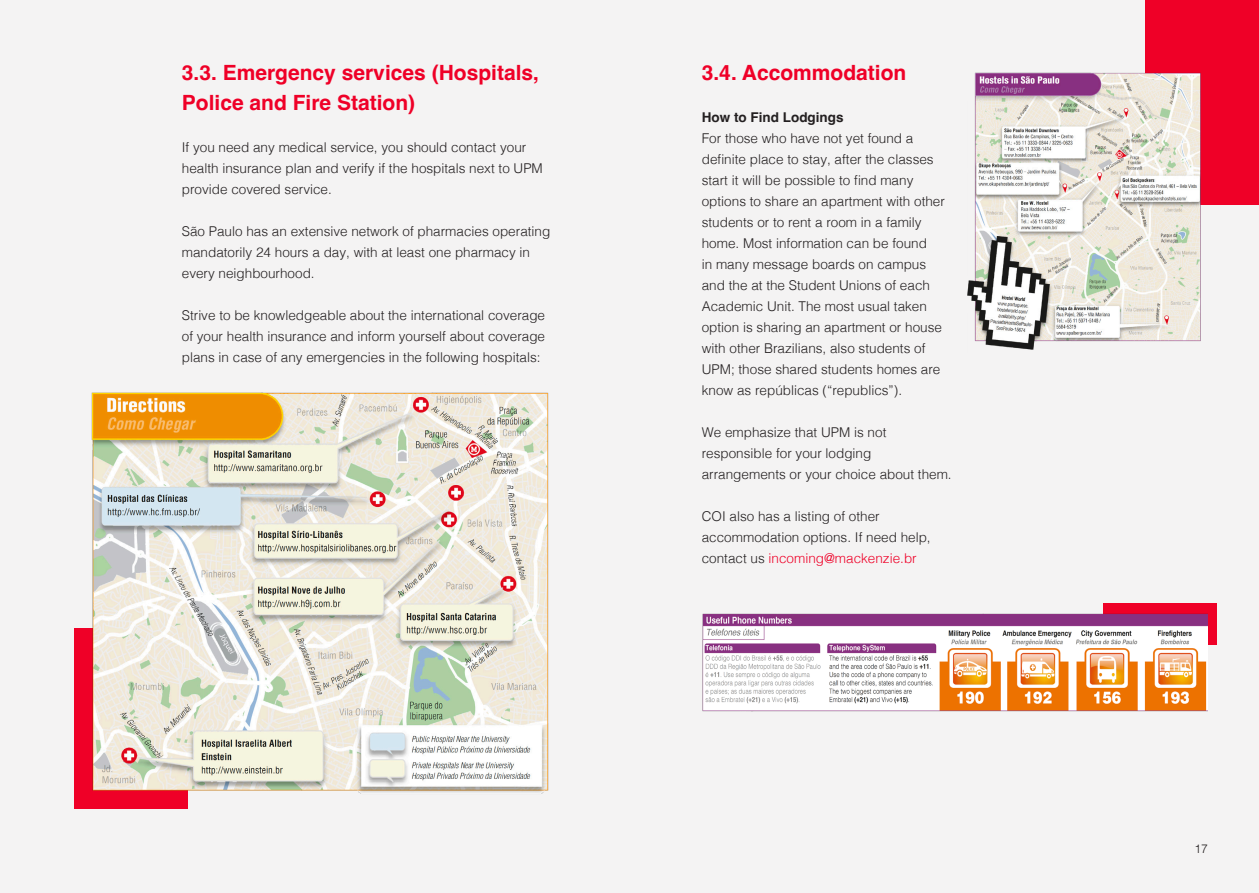
<style>
.page{position:relative;width:1259px;height:893px;background:#f4f3f3}
.page>*{position:absolute;margin:0;border:0;box-sizing:border-box;transform-origin:0 0}
.Paragraph_Style_1{font:700 21px/30px "Helvetica";color:#ef0027}
.t1{font:300 13.5px/21px "Helvetica";color:#231f20}
.t2{font:700 13.5px "Helvetica";color:#231f20}
.t3{font:300 12px "Helvetica";color:#231f20}
.s1{color:#ef0027}
</style>
<div class="page">
<div style="left:1145px;top:0;width:114px;height:204px;background:#ef0027"></div>
<div style="left:1103px;top:603px;width:114px;height:41px;background:#ef0027"></div>
<img style="left:967px;top:72px;width:241px;height:278px">
<img style="left:702px;top:613px;width:506px;height:99px">
<div style="left:74px;top:628px;width:114px;height:181px;background:#ef0027"></div>
<img style="left:91px;top:392px;width:458px;height:402px">
<p class="Paragraph_Style_1" style="left:182px;top:59px;width:359px">3.3. Emergency services (Hospitals,<br>Police and Fire Station)</p>
<p class="t1" style="left:182px;top:135px;width:362px">If you need any medical service, you should contact your health insurance plan and verify if the hospitals next to UPM provide covered service.</p>
<p class="t1" style="left:182px;top:219px;width:370px">São Paulo has an extensive network of pharmacies operating mandatorily 24 hours a day, with at least one pharmacy in every neighbourhood.</p>
<p class="t1" style="left:182px;top:303px;width:365px;text-align:justify">Strive to be knowledgeable about the international coverage of your health insurance and inform yourself about coverage plans in case of any emergencies in the following hospitals:</p>
<p class="Paragraph_Style_1" style="left:702px;top:59px;width:206px">3.4. Accommodation</p>
<p class="t2" style="left:702px;top:109px;width:143px">How to Find Lodgings</p>
<p class="t1" style="left:702px;top:126px;width:245px">For those who have not yet found a definite place to stay, after the classes start it will be possible to find many options to share an apartment with other students or to rent a room in a family home. Most information can be found<br>in many message boards on campus and the at the Student Unions of each Academic Unit. The most usual taken option is sharing an apartment or house with other Brazilians, also students of UPM; those shared students homes are know as repúblicas (“republics”).</p>
<p class="t1" style="left:702px;top:420px;width:251px">We emphasize that UPM is not responsible for your lodging arrangements or your choice about them.</p>
<p class="t1" style="left:702px;top:504px;width:230px">COI also has a listing of other accommodation options. If need help, contact us <span class="s1">incoming@mackenzie.br</span></p>
<p class="t3" style="left:1194px;top:838px;width:15px">17</p>
</div>
